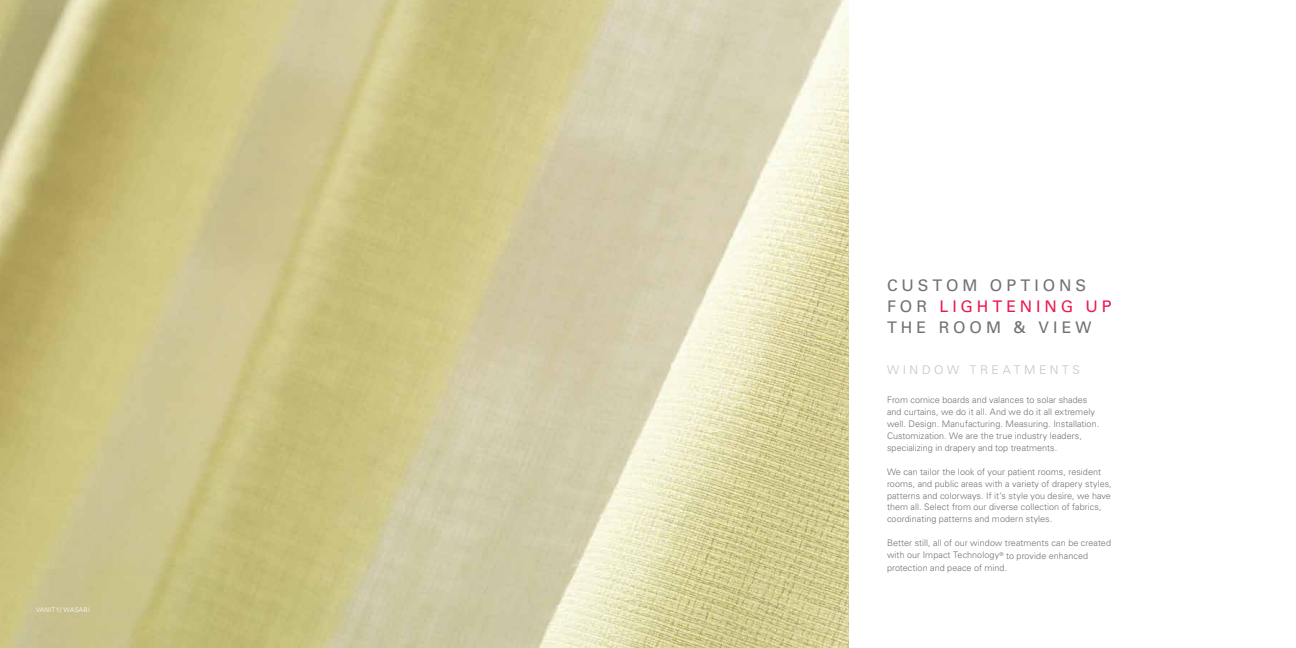
<style>
.page{position:relative;width:1296px;height:648px;background:#fff}
.page>*{position:absolute;margin:0;border:0;box-sizing:border-box;transform-origin:0 0}
.t1{font:16px/21px "Univers LT Std";letter-spacing:.25em;color:#717073}
.t2{font:300 12px "Univers LT Std";letter-spacing:.305em;color:#c9c1b8}
.t3{font:300 9px/12px "Univers LT Std";letter-spacing:.005em;color:#717073}
.t4{font:300 6.5px "Univers LT Std";letter-spacing:.045em;color:#fff}
.s1{color:#ed174f}
</style>
<div class="page">
<img style="left:0;top:0;width:849px;height:648px">
<p class="t4" style="left:36px;top:606px;width:48px">VANITY/ WASabi</p>
<h1 class="t1" style="left:887px;top:275px;width:226px">CUSTOM OPTIONS<br>FOR <span class="s1">LIGHTENING UP<br></span>THE ROOM &amp; VIEW</h1>
<h2 class="t2" style="left:887px;top:363px;width:194px">WINDOW TREATMENTS</h2>
<p class="t3" style="left:887px;top:393px;width:214px">From cornice boards and valances to solar shades and curtains, we do it all. And we do it all extremely well. Design. Manufacturing. Measuring. Installation.<br>Customization. We are the true industry leaders, specializing in drapery and top treatments.</p>
<p class="t3" style="left:887px;top:465px;width:226px">We can tailor the look of your patient rooms, resident rooms, and public areas with a variety of drapery styles, patterns and colorways. If it’s style you desire, we have them all. Select from our diverse collection of fabrics, coordinating patterns and modern styles.</p>
<p class="t3" style="left:887px;top:537px;width:225px">Better still, all of our window treatments can be created with our Impact Technology<sup>®</sup> to provide enhanced protection and peace of mind.</p>
</div>
